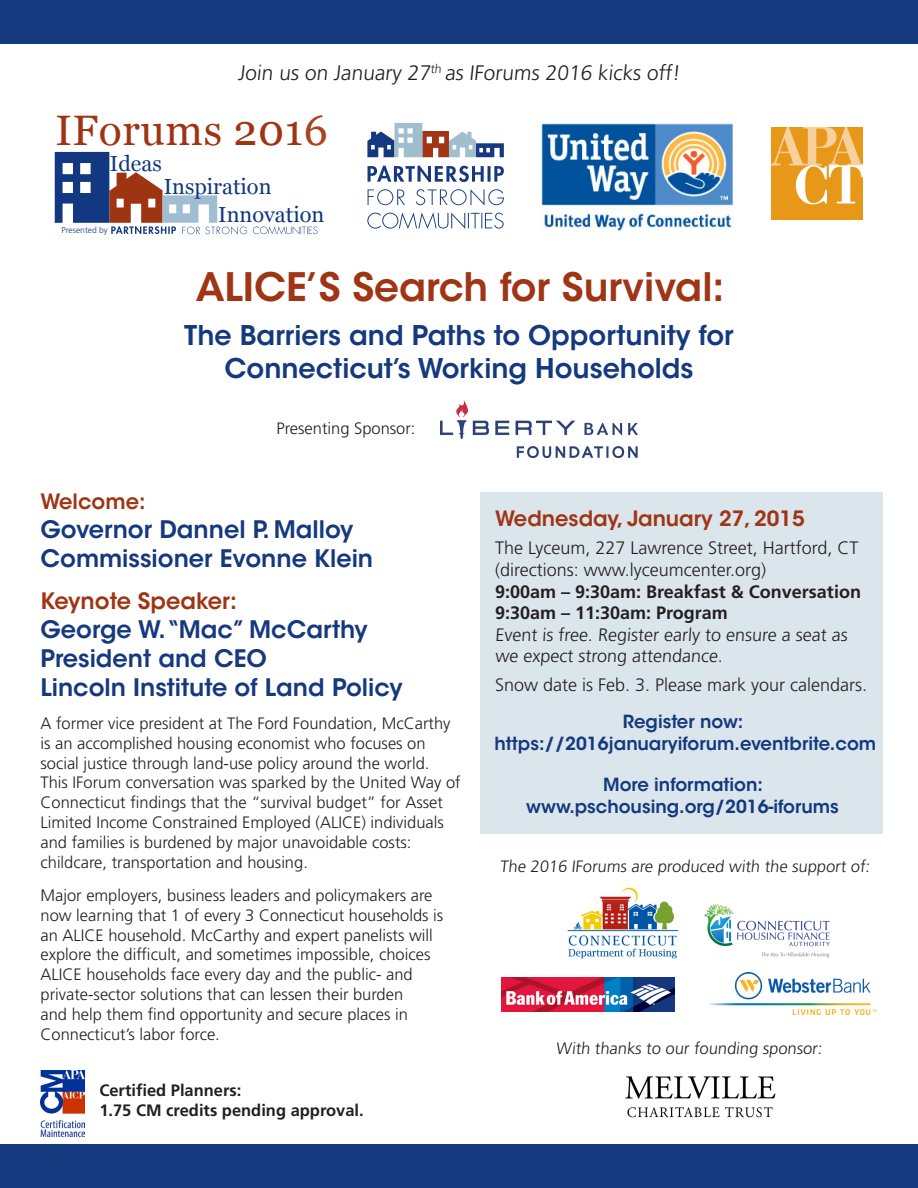
<style>
.page{position:relative;width:918px;height:1188px;background:#fff}
.page>*{position:absolute;margin:0;border:0;box-sizing:border-box;transform-origin:0 0}
.t1{font:42.6px "Georgia";letter-spacing:.015em;color:#9f3413}
.t2{font:600 39px "ITC Avant Garde Std";color:#9f3515}
.t3{font:600 27px/32.4px "ITC Avant Garde Std";color:#15397f;text-align:center}
.t4{font:600 24px/28.8px "ITC Avant Garde Std";color:#15397f}
.t5{font:600 22.5px "ITC Avant Garde Std";color:#9f3515}
.t6{font:21.75px/28.2px "Georgia";color:#113880}
.t7{font:300 21px "Frutiger LT Std";color:#231f20}
.t8{font:600 21px "ITC Avant Garde Std";color:#9f3515}
.t9{font:300 18px/21.6px "Frutiger LT Std";color:#231f20}
.t10{font:600 18px/21.6px "ITC Avant Garde Std";color:#15397f;text-align:center}
.t11{font:700 18px "Frutiger LT Std";color:#231f20}
.t12{font:300 16.5px/19.8px "Frutiger LT Std";color:#231f20}
.t13{font:700 16.5px/19.8px "Frutiger LT Std";color:#231f20}
.t14{font:300 8.55px "Frutiger LT Std";color:#113880}
.s1{color:#a84520}
</style>
<div class="page">
<div style="left:481px;top:492px;width:402px;height:341px;background:#dae5ec"></div>
<svg style="left:367px;top:212px;width:137px;height:17px"></svg>
<svg style="left:368px;top:189px;width:136px;height:17px"></svg>
<svg style="left:368px;top:166px;width:136px;height:16px"></svg>
<svg style="left:367px;top:123px;width:137px;height:34px"></svg>
<div style="left:0;top:0;width:918px;height:45px;background:#15397f"></div>
<div style="left:0;top:44px;width:918px;height:10px;background:#fff"></div>
<div style="left:0;top:1143px;width:918px;height:45px;background:#15397f"></div>
<div style="left:0;top:1134px;width:918px;height:10px;background:#fff"></div>
<img style="left:625px;top:1076px;width:151px;height:42px">
<img style="left:567px;top:887px;width:112px;height:72px">
<img style="left:704px;top:904px;width:126px;height:54px">
<img style="left:541px;top:123px;width:193px;height:108px">
<img style="left:502px;top:977px;width:173px;height:35px">
<img style="left:441px;top:401px;width:197px;height:57px">
<svg style="left:55px;top:152px;width:192px;height:82px"></svg>
<svg style="left:253px;top:226px;width:65px;height:8px"></svg>
<img style="left:40px;top:1071px;width:44px;height:66px">
<img style="left:771px;top:128px;width:92px;height:91px">
<img style="left:709px;top:972px;width:168px;height:43px">
<p class="t7" style="left:238px;top:61px;width:446px">Join us on January 27<sup>th</sup> as IForums 2016 kicks off!</p>
<h1 class="t1" style="left:55px;top:105px;width:274px">IForums 201<span class="s1">6</span></h1>
<h3 class="t6" style="left:110px;top:150px;width:53px">Ideas</h3>
<p class="t14" style="left:62px;top:225px;width:48px">Presented by</p>
<h3 class="t6" style="left:218px;top:172px;width:108px;text-indent:-54px">Inspiration<br>Innovation</h3>
<p class="t2" style="left:196px;top:262px;width:530px">ALICE’S Search for Survival:</p>
<p class="t3" style="left:184px;top:319px;width:551px">The Barriers and Paths to Opportunity for<br>Connecticut’s Working Households</p>
<p class="t12" style="left:276px;top:418px;width:141px">Presenting Sponsor:</p>
<p class="t8" style="left:40px;top:489px;width:107px">Welcome:</p>
<p class="t4" style="left:40px;top:515px;width:334px">Governor Dannel P. Malloy<br>Commissioner Evonne Klein</p>
<p class="t5" style="left:40px;top:587px;width:198px">Keynote Speaker:</p>
<p class="t4" style="left:40px;top:615px;width:329px">George W.“Mac” McCarthy</p>
<p class="t4" style="left:40px;top:644px;width:364px">President and CEO<br>Lincoln Institute of Land Policy</p>
<p class="t12" style="left:40px;top:714px;width:422px">A former vice president at The Ford Foundation, McCarthy is an accomplished housing economist who focuses on social justice through land-use policy around the world.<br>This IForum conversation was sparked by the United Way of Connecticut findings that the “survival budget” for Asset Limited Income Constrained Employed (ALICE) individuals and families is burdened by major unavoidable costs: childcare, transportation and housing.</p>
<p class="t12" style="left:40px;top:886px;width:404px">Major employers, business leaders and policymakers are now learning that 1 of every 3 Connecticut households is an ALICE household. McCarthy and expert panelists will explore the difficult, and sometimes impossible, choices ALICE households face every day and the public- and private-sector solutions that can lessen their burden<br>and help them find opportunity and secure places in Connecticut’s labor force.</p>
<p class="t13" style="left:99px;top:1081px;width:266px">Certified Planners:<br>1.75 CM credits pending approval.</p>
<p class="t8" style="left:495px;top:505px;width:311px">Wednesday, January 27, 2015</p>
<p class="t9" style="left:495px;top:538px;width:365px">The Lyceum, 227 Lawrence Street, Hartford, CT</p>
<p class="t9" style="left:495px;top:559px;width:273px">(directions: www.lyceumcenter.org)</p>
<p class="t11" style="left:495px;top:581px;width:367px">9:00am – 9:30am: Breakfast &amp; Conversation</p>
<p class="t11" style="left:495px;top:602px;width:234px">9:30am – 11:30am: Program</p>
<p class="t9" style="left:495px;top:624px;width:355px">Event is free. Register early to ensure a seat as we expect strong attendance.</p>
<p class="t9" style="left:495px;top:674px;width:374px">Snow date is Feb. 3. Please mark your calendars.</p>
<p class="t10" style="left:494px;top:711px;width:383px">Register now: https://2016januaryiforum.eventbrite.com</p>
<p class="t10" style="left:526px;top:774px;width:314px">More information: www.pschousing.org/2016-iforums</p>
<p class="t12" style="left:500px;top:857px;width:373px">The 2016 IForums are produced with the support of:</p>
<p class="t12" style="left:556px;top:1039px;width:270px">With thanks to our founding sponsor:</p>
</div>
